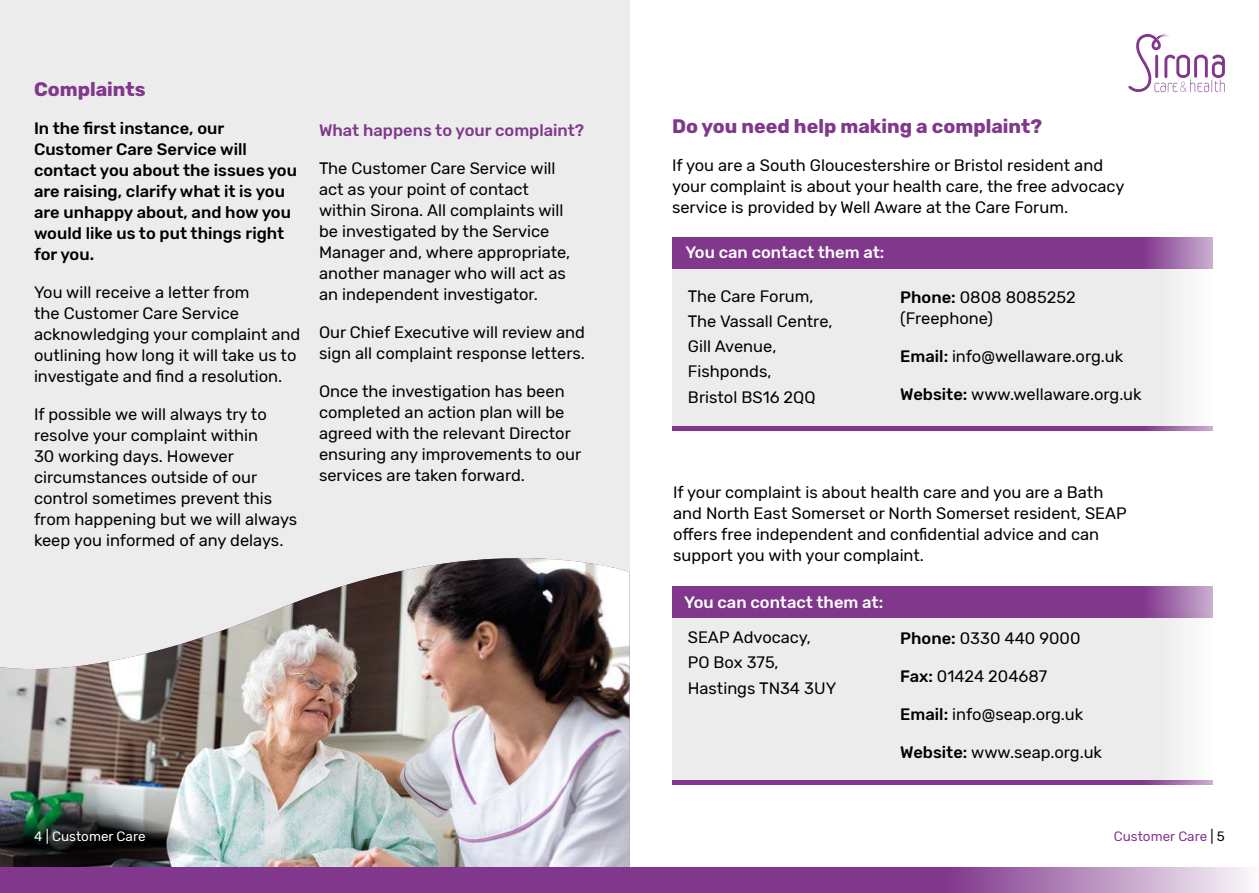
<style>
.page{position:relative;width:1259px;height:893px;background:#fff}
.page>*{position:absolute;margin:0;border:0;box-sizing:border-box;transform-origin:0 0}
.t1{font:700 19.5px "Rubik";color:#80378c}
.t2{font:16.5px/21px "Rubik";color:#000}
.t3{font:500 16.5px/21px "Rubik";color:#000}
.t4{font:500 16.5px "Rubik";color:#fff}
.t5{font:500 16.5px "Rubik";color:#80378c}
.t6{font:13.5px "Rubik";color:#fff}
.t7{font:13.5px "Rubik";color:#80378c}
.s1{font-weight:500}
.s2{color:#80378c}
.s3{color:#000}
</style>
<div class="page">
<svg style="left:1128px;top:34px;width:97px;height:58px"></svg>
<div style="left:0;top:0;width:629px;height:782px;background:#ececec"></div>
<div style="left:672px;top:269px;width:542px;height:158px;background:#ececec"></div>
<hr style="left:672px;top:427px;width:540px;height:4px;background:#80378c">
<div style="left:672px;top:237px;width:540px;height:32px;background:#80378c"></div>
<div style="left:672px;top:612px;width:542px;height:170px;background:#ececec"></div>
<hr style="left:672px;top:780px;width:540px;height:4px;background:#80378c">
<div style="left:672px;top:586px;width:540px;height:31px;background:#80378c"></div>
<img style="left:0;top:672px;width:629px;height:195px">
<img style="left:0;top:558px;width:629px;height:114px">
<svg style="left:0;top:813px;width:190px;height:54px;background:#393f3e"></svg>
<svg style="left:0;top:867px;width:1250px;height:26px;background:#8e4e99"></svg>
<p class="t1" style="left:34px;top:81px;width:113px">Complaints</p>
<p class="t3" style="left:34px;top:118px;width:264px">In the first instance, our<br>Customer Care Service will contact you about the issues you are raising, clarify what it is you are unhappy about, and how you would like us to put things right for you.</p>
<p class="t2" style="left:34px;top:282px;width:268px">You will receive a letter from<br>the Customer Care Service acknowledging your complaint and outlining how long it will take us to investigate and find a resolution.</p>
<p class="t2" style="left:34px;top:404px;width:265px">If possible we will always try to resolve your complaint within<br>30 working days. However circumstances outside of our control sometimes prevent this from happening but we will always keep you informed of any delays.</p>
<p class="t5" style="left:319px;top:120px;width:267px">What happens to your complaint?</p>
<p class="t2" style="left:319px;top:158px;width:253px">The Customer Care Service will act as your point of contact within Sirona. All complaints will be investigated by the Service<br>Manager and, where appropriate, another manager who will act as an independent investigator.</p>
<p class="t2" style="left:319px;top:322px;width:267px">Our Chief Executive will review and sign all complaint response letters.</p>
<p class="t2" style="left:319px;top:381px;width:264px">Once the investigation has been completed an action plan will be agreed with the relevant Director ensuring any improvements to our services are taken forward.</p>
<p class="t1" style="left:672px;top:119px;width:371px">Do you need help making a complaint?</p>
<p class="t2" style="left:672px;top:155px;width:454px">If you are a South Gloucestershire or Bristol resident and your complaint is about your health care, the free advocacy service is provided by Well Aware at the Care Forum.</p>
<p class="t4" style="left:685px;top:243px;width:200px">You can contact them at:</p>
<p class="t2" style="left:688px;top:283px;width:146px;line-height:25.2px">The Care Forum,<br>The Vassall Centre,<br>Gill Avenue,<br>Fishponds,<br>Bristol BS16 2QQ</p>
<p class="t2" style="left:900px;top:287px;width:177px"><span class="s1">Phone:</span> 0808 8085252 (Freephone)</p>
<p class="t2" style="left:900px;top:346px;width:224px"><span class="s1">Email:</span> info@wellaware.org.uk</p>
<p class="t2" style="left:900px;top:384px;width:243px"><span class="s1">Website:</span> www.wellaware.org.uk</p>
<p class="t2" style="left:673px;top:482px;width:455px">If your complaint is about health care and you are a Bath and North East Somerset or North Somerset resident, SEAP offers free independent and confidential advice and can support you with your complaint.</p>
<p class="t4" style="left:684px;top:592px;width:200px">You can contact them at:</p>
<p class="t2" style="left:688px;top:625px;width:150px;line-height:25.2px">SEAP Advocacy,<br>PO Box 375,<br>Hastings TN34 3UY</p>
<p class="t2" style="left:900px;top:628px;width:182px"><span class="s1">Phone:</span> 0330 440 9000</p>
<p class="t2" style="left:900px;top:666px;width:149px"><span class="s1">Fax:</span> 01424 204687</p>
<p class="t2" style="left:900px;top:704px;width:184px"><span class="s1">Email:</span> info@seap.org.uk</p>
<p class="t2" style="left:900px;top:742px;width:203px"><span class="s1">Website:</span> www.seap.org.uk</p>
<p class="t6" style="left:34px;top:829px;width:159px">4 | Customer Care <span class="s2">Leaflet</span></p>
<p class="t7" style="left:1113px;top:829px;width:113px">Customer Care <span class="s3">| 5</span></p>
</div>
